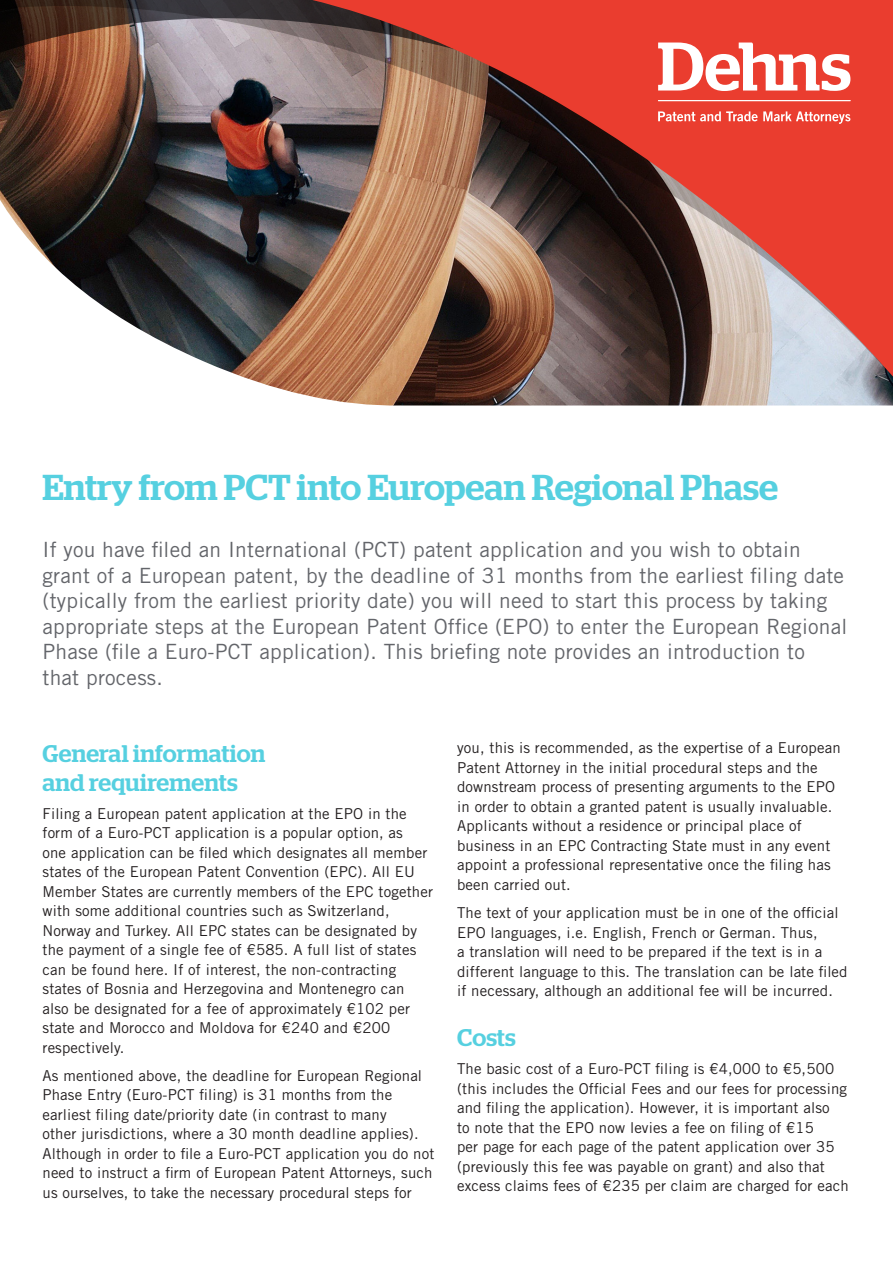
<style>
.page{position:relative;width:893px;height:1263px;background:#fff}
.page>*{position:absolute;margin:0;border:0;box-sizing:border-box;transform-origin:0 0}
.Main_heading{font:500 36px "Stag";color:#56d0e0}
.Sub_Heading_1{font:500 24px/28.8px "Stag";letter-spacing:.01em;color:#56d0e0}
.Body_copy{font:21px/25.5px "Trade Gothic LT Std";letter-spacing:.01em;color:#63656a}
.Body_copy-2{font:15px/19.5px "Trade Gothic LT Std";letter-spacing:.01em;color:#231f20}
</style>
<div class="page">
<img style="left:0;top:0;width:250px;height:177px">
<svg style="left:250px;top:0;width:643px;height:177px;fill:#ea3d2f"></svg>
<img style="left:0;top:177px;width:893px;height:229px">
<svg style="left:658px;top:43px;width:192px;height:48px"></svg>
<hr style="left:658px;top:100px;width:192px;height:1px;background:#fff">
<svg style="left:658px;top:111px;width:192px;height:13px"></svg>
<p class="Main_heading" style="left:43px;top:466px;width:737px">Entry from PCT into European Regional Phase</p>
<p class="Body_copy" style="left:43px;top:537px;width:806px">If you have filed an International (PCT) patent application and you wish to obtain grant of a European patent, by the deadline of 31 months from the earliest filing date (typically from the earliest priority date) you will need to start this process by taking appropriate steps at the European Patent Office (EPO) to enter the European Regional Phase (file a Euro-PCT application). This briefing note provides an introduction to<br>that process.</p>
<p class="Sub_Heading_1" style="left:43px;top:739px;width:224px">General information and requirements</p>
<p class="Body_copy-2" style="left:43px;top:803px;width:392px">Filing a European patent application at the EPO in the form of a Euro-PCT application is a popular option, as<br>one application can be filed which designates all member states of the European Patent Convention (EPC). All EU Member States are currently members of the EPC together with some additional countries such as Switzerland, Norway and Turkey. All EPC states can be designated by the payment of a single fee of €585. A full list of states can be found here. If of interest, the non-contracting states of Bosnia and Herzegovina and Montenegro can also be designated for a fee of approximately €102 per state and Morocco and Moldova for €240 and €200 respectively.</p>
<p class="Body_copy-2" style="left:43px;top:1065px;width:393px">As mentioned above, the deadline for European Regional Phase Entry (Euro-PCT filing) is 31 months from the earliest filing date/priority date (in contrast to many<br>other jurisdictions, where a 30 month deadline applies).<br>Although in order to file a Euro-PCT application you do not need to instruct a firm of European Patent Attorneys, such us ourselves, to take the necessary procedural steps for</p>
<p class="Body_copy-2" style="left:457px;top:738px;width:385px">you, this is recommended, as the expertise of a European Patent Attorney in the initial procedural steps and the downstream process of presenting arguments to the EPO in order to obtain a granted patent is usually invaluable.<br>Applicants without a residence or principal place of business in an EPC Contracting State must in any event appoint a professional representative once the filing has been carried out.</p>
<p class="Body_copy-2" style="left:457px;top:903px;width:392px">The text of your application must be in one of the official EPO languages, i.e. English, French or German. Thus,<br>a translation will need to be prepared if the text is in a different language to this. The translation can be late filed if necessary, although an additional fee will be incurred.</p>
<p class="Sub_Heading_1" style="left:457px;top:1023px;width:60px">Costs</p>
<p class="Body_copy-2" style="left:457px;top:1059px;width:393px">The basic cost of a Euro-PCT filing is €4,000 to €5,500 (this includes the Official Fees and our fees for processing and filing the application). However, it is important also<br>to note that the EPO now levies a fee on filing of €15<br>per page for each page of the patent application over 35 (previously this fee was payable on grant) and also that excess claims fees of €235 per claim are charged for each</p>
</div>
